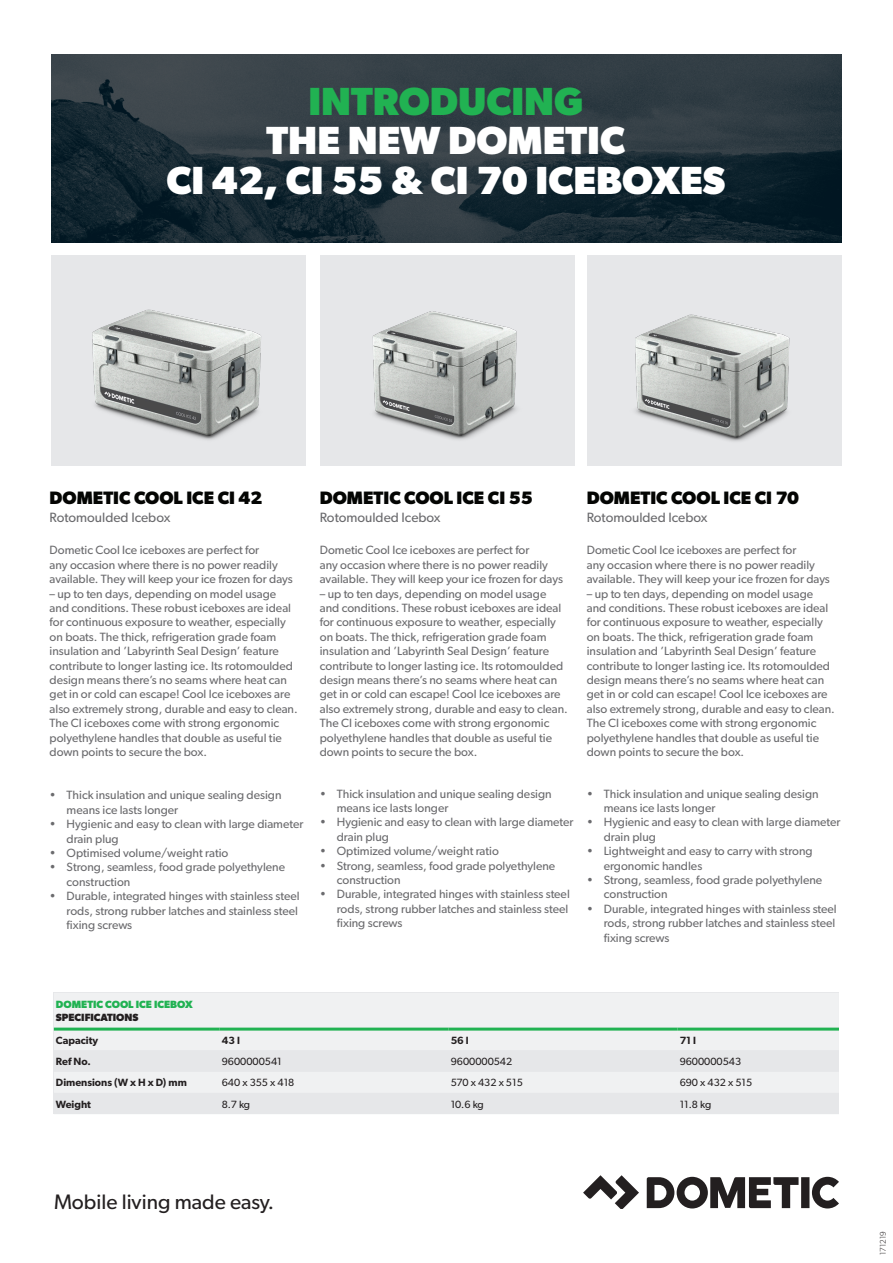
<style>
.page{position:relative;width:893px;height:1263px;background:#fff}
.page>*{position:absolute;margin:0;border:0;box-sizing:border-box;transform-origin:0 0}
.t1{font:700 39.3px "Gibson";color:#fff}
.t2{font:700 39.3px "Gibson";color:#21b252}
.t3{font:21px "Gibson";color:#231f20}
.t4{font:700 18px "Gibson";color:#040503}
.t5{font:13.5px "Gibson";color:#6b6b6e}
.t6{font:12px/14.4px "Gibson";color:#6b6b6e}
._05_table_copy{font:10.5px "Gibson";color:#231f20}
._05_table_copy-2{font:600 10.5px "Gibson";color:#231f20}
._05_table_attribute{font:700 10.5px "Gibson";color:#21b252}
._05_table_attribute-2{font:700 10.5px "Gibson";color:#231f20}
.t7{font:300 8.25px "Gibson";color:#231f20}
</style>
<div class="page">
<div style="left:51px;top:255px;width:254px;height:211px;background:#e6e7e9"></div>
<img style="left:92px;top:309px;width:169px;height:131px">
<img style="left:320px;top:255px;width:254px;height:211px">
<div style="left:587px;top:255px;width:254px;height:211px;background:#e6e7e9"></div>
<img style="left:635px;top:314px;width:155px;height:128px">
<img style="left:51px;top:54px;width:791px;height:188px">
<svg style="left:583px;top:1175px;width:56px;height:34px"></svg>
<svg style="left:647px;top:1177px;width:192px;height:31px"></svg>
<div style="left:54px;top:993px;width:785px;height:57px;background:#f0f1f2"></div>
<svg style="left:54px;top:1050px;width:785px;height:64px;fill:#e6e7e9"></svg>
<hr style="left:54px;top:1027px;width:166px;height:3px;background:#21b252">
<hr style="left:220px;top:1027px;width:229px;height:3px;background:#21b252">
<hr style="left:449px;top:1027px;width:228px;height:3px;background:#21b252">
<hr style="left:677px;top:1027px;width:162px;height:3px;background:#21b252">
<p class="t2" style="left:308px;top:78px;width:276px">INTRODUCING</p>
<p class="t1" style="left:267px;top:117px;width:360px">THE NEW DOMETIC</p>
<p class="t1" style="left:166px;top:157px;width:560px">CI 42, CI 55 &amp; CI 70 ICEBOXES</p>
<p class="t4" style="left:50px;top:487px;width:214px">DOMETIC COOL ICE CI 42</p>
<p class="t5" style="left:50px;top:509px;width:122px">Rotomoulded Icebox</p>
<p class="t6" style="left:50px;top:543px;width:211px">Dometic Cool Ice iceboxes are perfect for</p>
<p class="t6" style="left:50px;top:557px;width:230px">any occasion where there is no power readily</p>
<p class="t6" style="left:50px;top:572px;width:245px">available. They will keep your ice frozen for days</p>
<p class="t6" style="left:50px;top:586px;width:228px">– up to ten days, depending on model usage</p>
<p class="t6" style="left:50px;top:600px;width:243px">and conditions. These robust iceboxes are ideal</p>
<p class="t6" style="left:50px;top:615px;width:238px">for continuous exposure to weather, especially</p>
<p class="t6" style="left:50px;top:629px;width:228px">on boats. The thick, refrigeration grade foam</p>
<p class="t6" style="left:50px;top:644px;width:231px">insulation and ’Labyrinth Seal Design’ feature</p>
<p class="t6" style="left:50px;top:658px;width:245px">contribute to longer lasting ice. Its rotomoulded</p>
<p class="t6" style="left:50px;top:672px;width:239px">design means there’s no seams where heat can</p>
<p class="t6" style="left:50px;top:687px;width:242px">get in or cold can escape! Cool Ice iceboxes are</p>
<p class="t6" style="left:50px;top:701px;width:250px">also extremely strong, durable and easy to clean.</p>
<p class="t6" style="left:50px;top:716px;width:231px">The CI iceboxes come with strong ergonomic</p>
<p class="t6" style="left:50px;top:730px;width:234px">polyethylene handles that double as useful tie</p>
<p class="t6" style="left:50px;top:744px;width:159px">down points to secure the box.</p>
<p class="t6" style="left:67px;top:788px;width:216px;text-indent:-17px">• Thick insulation and unique sealing design means ice lasts longer</p>
<p class="t6" style="left:67px;top:816px;width:238px;text-indent:-17px">• Hygienic and easy to clean with large diameter drain plug</p>
<p class="t6" style="left:50px;top:845px;width:180px">• Optimised volume/weight ratio</p>
<p class="t6" style="left:67px;top:860px;width:220px;text-indent:-17px">• Strong, seamless, food grade polyethylene construction</p>
<p class="t6" style="left:67px;top:888px;width:234px;text-indent:-17px">• Durable, integrated hinges with stainless steel rods, strong rubber latches and stainless steel fixing screws</p>
<p class="t4" style="left:320px;top:487px;width:214px">DOMETIC COOL ICE CI 55</p>
<p class="t5" style="left:320px;top:509px;width:122px">Rotomoulded Icebox</p>
<p class="t6" style="left:320px;top:543px;width:245px">Dometic Cool Ice iceboxes are perfect for<br>any occasion where there is no power readily available. They will keep your ice frozen for days</p>
<p class="t6" style="left:320px;top:586px;width:250px">– up to ten days, depending on model usage and conditions. These robust iceboxes are ideal for continuous exposure to weather, especially on boats. The thick, refrigeration grade foam insulation and ’Labyrinth Seal Design’ feature contribute to longer lasting ice. Its rotomoulded design means there’s no seams where heat can get in or cold can escape! Cool Ice iceboxes are also extremely strong, durable and easy to clean.<br>The CI iceboxes come with strong ergonomic polyethylene handles that double as useful tie down points to secure the box.</p>
<p class="t6" style="left:337px;top:786px;width:216px;text-indent:-17px">• Thick insulation and unique sealing design means ice lasts longer</p>
<p class="t6" style="left:337px;top:815px;width:238px;text-indent:-17px">• Hygienic and easy to clean with large diameter drain plug</p>
<p class="t6" style="left:320px;top:843px;width:181px">• Optimized volume/weight ratio</p>
<p class="t6" style="left:337px;top:858px;width:220px;text-indent:-17px">• Strong, seamless, food grade polyethylene construction</p>
<p class="t6" style="left:337px;top:887px;width:234px;text-indent:-17px">• Durable, integrated hinges with stainless steel rods, strong rubber latches and stainless steel fixing screws</p>
<p class="t4" style="left:587px;top:487px;width:214px">DOMETIC COOL ICE CI 70</p>
<p class="t5" style="left:587px;top:509px;width:122px">Rotomoulded Icebox</p>
<p class="t6" style="left:587px;top:543px;width:245px">Dometic Cool Ice iceboxes are perfect for<br>any occasion where there is no power readily available. They will keep your ice frozen for days</p>
<p class="t6" style="left:587px;top:586px;width:250px">– up to ten days, depending on model usage and conditions. These robust iceboxes are ideal for continuous exposure to weather, especially on boats. The thick, refrigeration grade foam insulation and ’Labyrinth Seal Design’ feature contribute to longer lasting ice. Its rotomoulded design means there’s no seams where heat can get in or cold can escape! Cool Ice iceboxes are also extremely strong, durable and easy to clean.<br>The CI iceboxes come with strong ergonomic polyethylene handles that double as useful tie down points to secure the box.</p>
<p class="t6" style="left:604px;top:786px;width:216px;text-indent:-17px">• Thick insulation and unique sealing design means ice lasts longer</p>
<p class="t6" style="left:604px;top:815px;width:238px;text-indent:-17px">• Hygienic and easy to clean with large diameter drain plug</p>
<p class="t6" style="left:604px;top:843px;width:210px;text-indent:-17px">• Lightweight and easy to carry with strong ergonomic handles</p>
<p class="t6" style="left:604px;top:872px;width:220px;text-indent:-17px">• Strong, seamless, food grade polyethylene construction</p>
<p class="t6" style="left:604px;top:901px;width:234px;text-indent:-17px">• Durable, integrated hinges with stainless steel rods, strong rubber latches and stainless steel fixing screws</p>
<p class="_05_table_attribute" style="left:56px;top:998px;width:138px">DOMETIC COOL ICE ICEBOX</p>
<p class="_05_table_attribute-2" style="left:56px;top:1011px;width:84px">SPECIFICATIONS</p>
<p class="_05_table_copy-2" style="left:56px;top:1034px;width:44px">Capacity</p>
<p class="_05_table_copy-2" style="left:222px;top:1034px;width:20px">43 l</p>
<p class="_05_table_copy-2" style="left:451px;top:1034px;width:20px">56 l</p>
<p class="_05_table_copy-2" style="left:680px;top:1034px;width:18px">71 l</p>
<p class="_05_table_copy-2" style="left:56px;top:1055px;width:36px">Ref No.</p>
<p class="_05_table_copy" style="left:222px;top:1055px;width:61px">9600000541</p>
<p class="_05_table_copy" style="left:451px;top:1055px;width:63px">9600000542</p>
<p class="_05_table_copy" style="left:680px;top:1055px;width:63px">9600000543</p>
<p class="_05_table_copy-2" style="left:56px;top:1076px;width:132px">Dimensions (W x H x D) mm</p>
<p class="_05_table_copy" style="left:222px;top:1076px;width:74px">640 x 355 x 418</p>
<p class="_05_table_copy" style="left:451px;top:1076px;width:74px">570 x 432 x 515</p>
<p class="_05_table_copy" style="left:680px;top:1076px;width:74px">690 x 432 x 515</p>
<p class="_05_table_copy-2" style="left:56px;top:1098px;width:37px">Weight</p>
<p class="_05_table_copy" style="left:222px;top:1098px;width:30px">8.7 kg</p>
<p class="_05_table_copy" style="left:451px;top:1098px;width:35px">10.6 kg</p>
<p class="_05_table_copy" style="left:680px;top:1098px;width:33px">11.8 kg</p>
<p class="t3" style="left:54px;top:1189px;width:222px">Mobile living made easy.</p>
<p class="t7" style="left:878px;top:1255px;width:26px;rotate:-90deg">171219</p>
</div>
